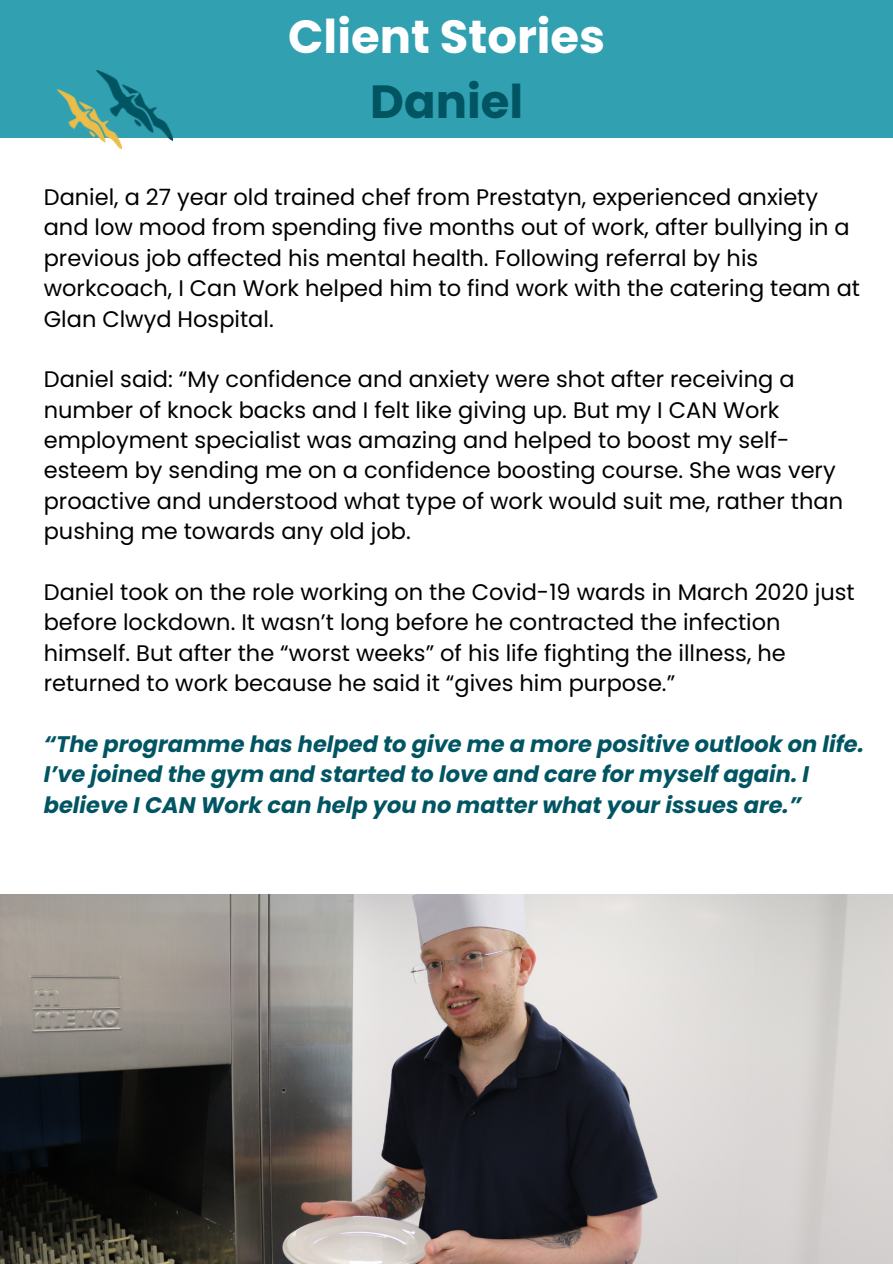
<style>
.page{position:relative;width:893px;height:1264px;background:#fff}
.page>*{position:absolute;margin:0;border:0;box-sizing:border-box;transform-origin:0 0}
.t1{font:700 46.5px/64.2px "Poppins";color:#fff;text-align:center}
.t2{font:22.5px/30.3px "Poppins";color:#000}
.t3{font:italic 700 22.5px/30.3px "Poppins";color:#015562}
.s1{color:#015562}
</style>
<div class="page">
<div style="left:0;top:0;width:892px;height:138px;background:#31a0b1"></div>
<img style="left:97px;top:70px;width:75px;height:70px">
<img style="left:57px;top:89px;width:64px;height:60px">
<img style="left:0;top:894px;width:892px;height:369px">
<p class="t1" style="left:288px;top:5px;width:318px">Client Stories<br><span class="s1">Daniel</span></p>
<p class="t2" style="left:44px;top:182px;width:817px">Daniel, a 27 year old trained chef from Prestatyn, experienced anxiety and low mood from spending five months out of work, after bullying in a previous job affected his mental health. Following referral by his workcoach, I Can Work helped him to find work with the catering team at Glan Clwyd Hospital.</p>
<p class="t2" style="left:44px;top:364px;width:800px">Daniel said: “My confidence and anxiety were shot after receiving a number of knock backs and I felt like giving up. But my I CAN Work employment specialist was amazing and helped to boost my self&shy;esteem by sending me on a confidence boosting course. She was very proactive and understood what type of work would suit me, rather than pushing me towards any old job.</p>
<p class="t2" style="left:44px;top:577px;width:812px">Daniel took on the role working on the Covid-19 wards in March 2020 just before lockdown. It wasn’t long before he contracted the infection himself. But after the “worst weeks” of his life fighting the illness, he returned to work because he said it “gives him purpose.”</p>
<p class="t3" style="left:44px;top:729px;width:821px">“The programme has helped to give me a more positive outlook on life.<br>I’ve joined the gym and started to love and care for myself again. I believe I CAN Work can help you no matter what your issues are.”</p>
</div>
